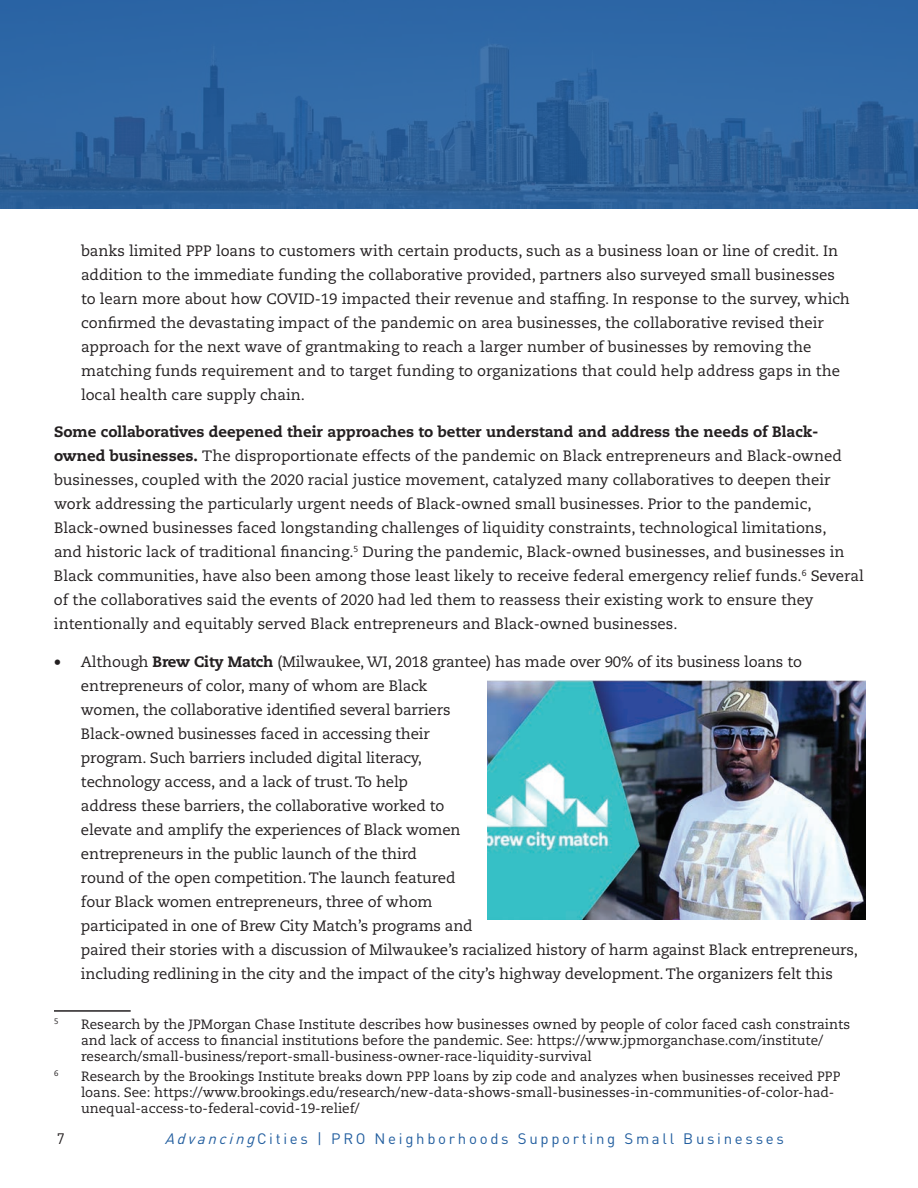
<style>
.page{position:relative;width:918px;height:1188px;background:#fff}
.page>*{position:absolute;margin:0;border:0;box-sizing:border-box;transform-origin:0 0}
.Body_Text{font:15px/24px "Caecilia LT Std";color:#231f20}
.t1{font:15px "DIN Pro";letter-spacing:.18em;color:#225e9f}
.t2{font:15px "DIN Pro";color:#231f20}
.Footnote_text{font:13.5px/16.2px "Caecilia LT Std";color:#231f20}
.Footnote_text-2{font:7.8px "Caecilia LT Std";color:#231f20}
.s1{font-weight:800}
.s2{font-family:"Calibri";font-weight:700}
.s3{font-style:italic}
</style>
<div class="page">
<img style="left:0;top:0;width:918px;height:208px">
<hr style="left:54px;top:1010px;width:77px;height:2px;background:#231f20">
<img style="left:487px;top:680px;width:378px;height:240px">
<p class="Body_Text" style="left:81px;top:239px;width:770px">banks limited PPP loans to customers with certain products, such as a business loan or line of credit. In addition to the immediate funding the collaborative provided, partners also surveyed small businesses to learn more about how COVID-19 impacted their revenue and staffing. In response to the survey, which confirmed the devastating impact of the pandemic on area businesses, the collaborative revised their approach for the next wave of grantmaking to reach a larger number of businesses by removing the matching funds requirement and to target funding to organizations that could help address gaps in the local health care supply chain.</p>
<p class="Body_Text" style="left:54px;top:420px;width:811px"><span class="s1">Some collaboratives deepened their approaches to better understand and address the needs of Black&shy;owned businesses.</span> The disproportionate effects of the pandemic on Black entrepreneurs and Black-owned businesses, coupled with the 2020 racial justice movement, catalyzed many collaboratives to deepen their work addressing the particularly urgent needs of Black-owned small businesses. Prior to the pandemic, Black-owned businesses faced longstanding challenges of liquidity constraints, technological limitations,<br>and historic lack of traditional financing.<sup>5</sup> During the pandemic, Black-owned businesses, and businesses in Black communities, have also been among those least likely to receive federal emergency relief funds.<sup>6</sup> Several of the collaboratives said the events of 2020 had led them to reassess their existing work to ensure they intentionally and equitably served Black entrepreneurs and Black-owned businesses.</p>
<p class="Body_Text" style="left:81px;top:650px;width:779px;text-indent:-27px"><span class="s2">•</span> Although <span class="s1">Brew City Match</span> (Milwaukee, WI, 2018 grantee) has made over 90% of its business loans to entrepreneurs of color, many of whom are Black<br>women, the collaborative identified several barriers<br>Black-owned businesses faced in accessing their<br>program. Such barriers included digital literacy,<br>technology access, and a lack of trust. To help<br>address these barriers, the collaborative worked to<br>elevate and amplify the experiences of Black women<br>entrepreneurs in the public launch of the third<br>round of the open competition. The launch featured<br>four Black women entrepreneurs, three of whom<br>participated in one of Brew City Match’s programs and<br>paired their stories with a discussion of Milwaukee’s racialized history of harm against Black entrepreneurs, including redlining in the city and the impact of the city’s highway development. The organizers felt this</p>
<p class="Footnote_text-2" style="left:54px;top:1017px;width:6px">5</p>
<p class="Footnote_text" style="left:81px;top:1016px;width:771px">Research by the JPMorgan Chase Institute describes how businesses owned by people of color faced cash constraints and lack of access to financial institutions before the pandemic. See: https://www.jpmorganchase.com/institute/ research/small-business/report-small-business-owner-race-liquidity-survival</p>
<p class="Footnote_text-2" style="left:54px;top:1069px;width:6px">6</p>
<p class="Footnote_text" style="left:81px;top:1068px;width:761px">Research by the Brookings Institute breaks down PPP loans by zip code and analyzes when businesses received PPP loans. See: https://www.brookings.edu/research/new-data-shows-small-businesses-in-communities-of-color-had&shy;unequal-access-to-federal-covid-19-relief/</p>
<p class="t2" style="left:57px;top:1127px;width:9px">7</p>
<p class="t1" style="left:165px;top:1127px;width:621px"><span class="s3">Advancing</span>Cities | PRO Neighborhoods Supporting Small Businesses</p>
</div>
